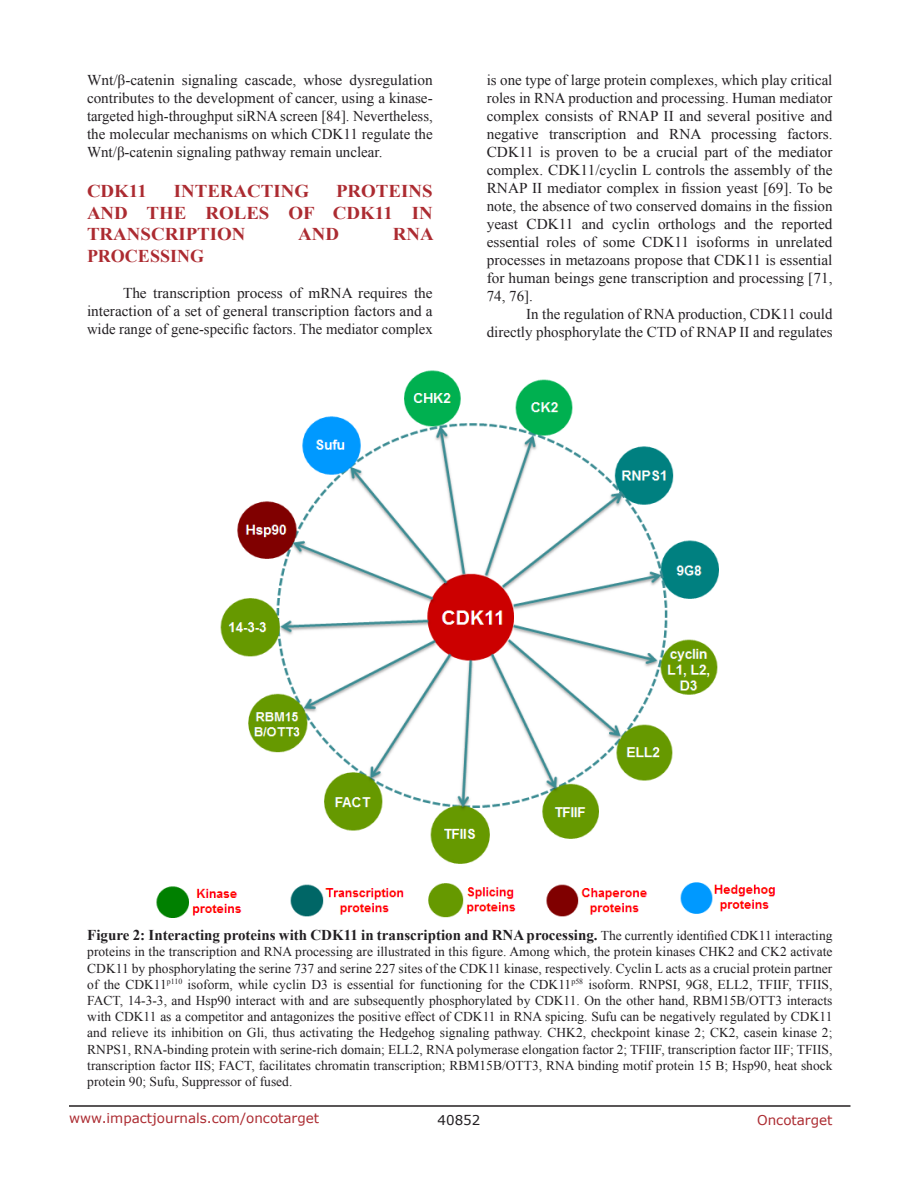
<style>
.page{position:relative;width:918px;height:1188px;background:#fff}
.page>*{position:absolute;margin:0;border:0;box-sizing:border-box;transform-origin:0 0}
.Heading{font:700 18px/21.6px "Times New Roman";color:#ac2b31;text-align:justify;scale:1.05 1}
.Heading-2{font:700 18px "Times New Roman";color:#ac2b31}
.BodyText{font:15px/18px "Times New Roman";color:#221f22;text-align:justify}
.FigureText{font:700 15px "Times New Roman";color:#221f22}
.FigureText-2{font:13.5px/16.2px "Times New Roman";color:#221f22;text-align:justify}
.t1{font:13.5px "Verdana";color:#ac2b31}
.t2{font:13.5px "Verdana";color:#221f22}
.s1{font-weight:400;font-size:13.5px}
</style>
<div class="page">
<hr style="left:69px;top:1105px;width:781px;height:2px;background:#231f20">
<img style="left:156px;top:370px;width:619px;height:548px">
<p class="BodyText" style="left:87px;top:71px;width:347px">Wnt/β-catenin signaling cascade, whose dysregulation contributes to the development of cancer, using a kinase&shy;targeted high-throughput siRNA screen [84]. Nevertheless, the molecular mechanisms on which CDK11 regulate the Wnt/β-catenin signaling pathway remain unclear.</p>
<p class="Heading" style="left:87px;top:180px;width:59px">CDK11</p>
<p class="Heading" style="left:174px;top:180px;width:131px">INTERACTING</p>
<p class="Heading" style="left:87px;top:180px;width:331px;text-indent:249px">PROTEINS AND THE ROLES OF CDK11 IN TRANSCRIPTION</p>
<p class="Heading" style="left:298px;top:223px;width:40px">AND</p>
<p class="Heading" style="left:393px;top:223px;width:40px">RNA</p>
<p class="Heading-2" style="left:87px;top:243px;width:119px">PROCESSING</p>
<p class="BodyText" style="left:87px;top:284px;width:347px;text-indent:36px">The transcription process of mRNA requires the interaction of a set of general transcription factors and a wide range of gene-specific factors. The mediator complex</p>
<p class="BodyText" style="left:487px;top:71px;width:347px">is one type of large protein complexes, which play critical roles in RNA production and processing. Human mediator complex consists of RNAP II and several positive and negative transcription and RNA processing factors.<br>CDK11 is proven to be a crucial part of the mediator complex. CDK11/cyclin L controls the assembly of the RNAP II mediator complex in fission yeast [69]. To be note, the absence of two conserved domains in the fission yeast CDK11 and cyclin orthologs and the reported essential roles of some CDK11 isoforms in unrelated processes in metazoans propose that CDK11 is essential for human beings gene transcription and processing [71, 74, 76].</p>
<p class="BodyText" style="left:487px;top:305px;width:347px;text-align:right">In the regulation of RNA production, CDK11 could directly phosphorylate the CTD of RNAP II and regulates</p>
<p class="FigureText" style="left:87px;top:925px;width:747px">Figure 2: Interacting proteins with CDK11 in transcription and RNA processing. <span class="s1">The currently identified CDK11 interacting</span></p>
<p class="FigureText-2" style="left:87px;top:944px;width:747px">proteins in the transcription and RNA processing are illustrated in this figure. Among which, the protein kinases CHK2 and CK2 activate CDK11 by phosphorylating the serine 737 and serine 227 sites of the CDK11 kinase, respectively. Cyclin L acts as a crucial protein partner of the CDK11<sup>p110</sup> isoform, while cyclin D3 is essential for functioning for the CDK11<sup>p58</sup> isoform. RNPSI, 9G8, ELL2, TFIIF, TFIIS, FACT, 14-3-3, and Hsp90 interact with and are subsequently phosphorylated by CDK11. On the other hand, RBM15B/OTT3 interacts with CDK11 as a competitor and antagonizes the positive effect of CDK11 in RNA spicing. Sufu can be negatively regulated by CDK11 and relieve its inhibition on Gli, thus activating the Hedgehog signaling pathway. CHK2, checkpoint kinase 2; CK2, casein kinase 2; RNPS1, RNA-binding protein with serine-rich domain; ELL2, RNA polymerase elongation factor 2; TFIIF, transcription factor IIF; TFIIS, transcription factor IIS; FACT, facilitates chromatin transcription; RBM15B/OTT3, RNA binding motif protein 15 B; Hsp90, heat shock protein 90; Sufu, Suppressor of fused.</p>
<p class="t1" style="left:69px;top:1109px;width:252px">www.impactjournals.com/oncotarget</p>
<p class="t2" style="left:438px;top:1111px;width:44px">40852</p>
<p class="t1" style="left:757px;top:1111px;width:77px">Oncotarget</p>
</div>
